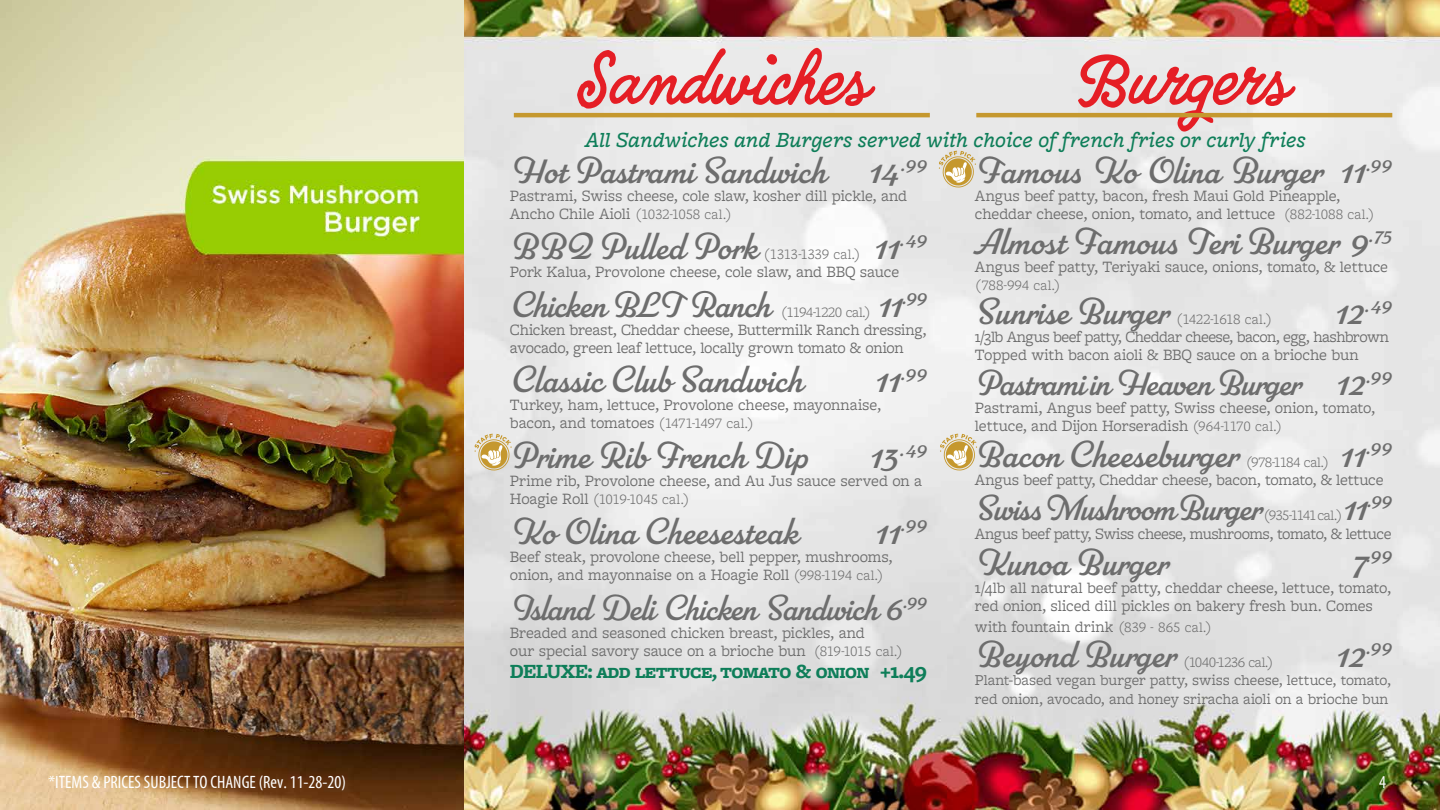
<style>
.page{position:relative;width:1440px;height:810px;background:#fff}
.page>*{position:absolute;margin:0;border:0;box-sizing:border-box;transform-origin:0 0}
.t1{font:60px "Quimby Gubernatorial";color:#e51e25}
.t2{font:37.5px "Parkside";color:#6d6d6d}
.t3{font:36.75px "Parkside";letter-spacing:-.025em;color:#6d6d6d}
.t4{font:36px "Parkside";letter-spacing:-.025em;color:#6d6d6d}
.t5{font:italic 500 22.5px "Freight Macro Pro";letter-spacing:-.01em;color:#0e7e59}
.t6{font:21.83px "Parkside";letter-spacing:.01em;color:#6d6d6d}
.t7{font:700 21px "Freight Macro Pro";letter-spacing:-.03em;color:#0e7e59}
.t8{font:condensed 18px "Myriad Pro";color:#fff}
.t9{font:16.5px/18px "Freight Macro Pro";letter-spacing:-.01em;color:#6d6d6d}
.t10{font:16.5px "Freight Macro Pro";letter-spacing:-.035em;color:#6d6d6d}
.t11{font:15.75px/19.5px "Freight Macro Pro";letter-spacing:-.01em;color:#6d6d6d}
.t12{font:300 15px "Freight Macro Pro";letter-spacing:-.04em;color:#6d6d6d}
.t13{font:300 15px "Freight Macro Pro";letter-spacing:-.065em;color:#6d6d6d}
.t14{font:300 15px "Freight Macro Pro";letter-spacing:-.005em;color:#6d6d6d}
.s1{font-weight:300;font-size:15px}
.s2{font-size:37.5px}
.s3{font-weight:400;font-size:16.5px}
.s4{font-size:22.5px}
</style>
<div class="page">
<img style="left:463px;top:0;width:977px;height:810px">
<svg style="left:474px;top:434px;width:38px;height:38px"></svg>
<svg style="left:939px;top:151px;width:37px;height:38px"></svg>
<svg style="left:940px;top:434px;width:37px;height:38px"></svg>
<hr style="left:976px;top:113px;width:416px;height:4px;background:#c5982e">
<hr style="left:514px;top:113px;width:416px;height:4px;background:#c5982e">
<img style="left:0;top:0;width:463px;height:810px">
<h1 class="t1" style="left:576px;top:47px;width:292px">Sandwiches</h1>
<h1 class="t1" style="left:1078px;top:47px;width:210px">Burgers</h1>
<h3 class="t5" style="left:585px;top:124px;width:722px">All Sandwiches and Burgers served with choice of french fries or curly fries</h3>
<h2 class="t2" style="left:510px;top:149px;width:419px">Hot Pastrami Sandwich 14<sup>.99</sup></h2>
<p class="t9" style="left:510px;top:186px;width:399px">Pastrami, Swiss cheese, cole slaw, kosher dill pickle, and<br>Ancho Chile Aioli <span class="s1">(1032-1058 cal.)</span></p>
<h2 class="t2" style="left:510px;top:224px;width:250px">BBQ Pulled Pork</h2>
<h3 class="t6" style="left:874px;top:226px;width:54px"><span class="s2">11</span>.49</h3>
<p class="t9" style="left:510px;top:262px;width:391px">Pork Kalua, Provolone cheese, cole slaw, and BBQ sauce</p>
<h3 class="t3" style="left:510px;top:283px;width:263px">Chicken BLT Ranch</h3>
<p class="t12" style="left:764px;top:244px;width:99px">(1313-1339 cal.)</p>
<h3 class="t6" style="left:878px;top:284px;width:50px"><span class="s2">11</span>.99</h3>
<p class="t9" style="left:510px;top:320px;width:418px">Chicken breast, Cheddar cheese, Buttermilk Ranch dressing, avocado, green leaf lettuce, locally grown tomato &amp; onion</p>
<h2 class="t2" style="left:510px;top:358px;width:295px">Classic Club Sandwich</h2>
<h3 class="t6" style="left:875px;top:360px;width:53px"><span class="s2">11</span>.99</h3>
<p class="t9" style="left:510px;top:395px;width:373px">Turkey, ham, lettuce, Provolone cheese, mayonnaise, bacon, and tomatoes <span class="s1">(1471-1497 cal.)</span></p>
<h2 class="t2" style="left:510px;top:434px;width:301px">Prime Rib French Dip</h2>
<h3 class="t6" style="left:870px;top:435px;width:58px"><span class="s2">13</span>.49</h3>
<p class="t9" style="left:510px;top:471px;width:414px">Prime rib, Provolone cheese, and Au Jus sauce served on a</p>
<p class="t12" style="left:510px;top:489px;width:181px"><span class="s3">Hoagie Roll</span> (1019-1045 cal.)</p>
<h2 class="t2" style="left:510px;top:509px;width:290px">Ko Olina Cheesesteak</h2>
<h3 class="t6" style="left:875px;top:511px;width:53px"><span class="s2">11</span>.99</h3>
<p class="t9" style="left:510px;top:547px;width:384px">Beef steak, provolone cheese, bell pepper, mushrooms, onion, and mayonnaise on a Hoagie Roll <span class="s1">(998-1194 cal.)</span></p>
<h3 class="t4" style="left:510px;top:586px;width:419px">Island Deli Chicken Sandwich 6<sup>.99</sup></h3>
<p class="t9" style="left:510px;top:623px;width:395px">Breaded and seasoned chicken breast, pickles, and<br>our special savory sauce on a brioche bun <span class="s1">(819-1015 cal.)</span></p>
<p class="t7" style="left:510px;top:657px;width:419px">DELUXE: add lettuce, tomato &amp; onion <span class="s4">+1.49</span></p>
<p class="t12" style="left:781px;top:301px;width:91px">(1194-1220 cal.)</p>
<h2 class="t2" style="left:975px;top:149px;width:419px">Famous Ko Olina Burger 11<sup>.99</sup></h2>
<p class="t9" style="left:975px;top:186px;width:401px">Angus beef patty, bacon, fresh Maui Gold Pineapple, cheddar cheese, onion, tomato, and lettuce <span class="s1">(882-1088 cal.)</span></p>
<h2 class="t2" style="left:975px;top:220px;width:419px">Almost Famous Teri Burger 9<sup>.75</sup></h2>
<p class="t9" style="left:975px;top:257px;width:415px">Angus beef patty, Teriyaki sauce, onions, tomato, &amp; lettuce</p>
<p class="t14" style="left:975px;top:275px;width:87px">(788-994 cal.)</p>
<h2 class="t2" style="left:975px;top:290px;width:197px">Sunrise Burger</h2>
<h3 class="t6" style="left:1336px;top:291px;width:58px"><span class="s2">12</span>.49</h3>
<p class="t9" style="left:975px;top:327px;width:416px">1/3lb Angus beef patty, Cheddar cheese, bacon, egg, hashbrown<br>Topped with bacon aioli &amp; BBQ sauce on a brioche bun</p>
<h3 class="t4" style="left:975px;top:362px;width:419px">Pastrami in Heaven Burger <span class="s2">12</span><sup>.99</sup></h3>
<p class="t9" style="left:975px;top:398px;width:402px">Pastrami, Angus beef patty, Swiss cheese, onion, tomato, lettuce, and Dijon Horseradish <span class="s1">(964-1170 cal.)</span></p>
<h2 class="t2" style="left:975px;top:432px;width:267px">Bacon Cheeseburger</h2>
<p class="t12" style="left:1176px;top:309px;width:98px">(1422-1618 cal.)</p>
<h3 class="t6" style="left:1340px;top:434px;width:53px"><span class="s2">11</span>.99</h3>
<p class="t9" style="left:975px;top:470px;width:410px">Angus beef patty, Cheddar cheese, bacon, tomato, &amp; lettuce</p>
<h3 class="t4" style="left:975px;top:487px;width:290px">Swiss Mushroom Burger</h3>
<p class="t12" style="left:1246px;top:451px;width:85px">(978-1184 cal.)</p>
<h3 class="t6" style="left:1343px;top:487px;width:50px"><span class="s2">11</span>.99</h3>
<p class="t10" style="left:975px;top:523px;width:418px">Angus beef patty, Swiss cheese, mushrooms, tomato, &amp; lettuce</p>
<h2 class="t2" style="left:975px;top:540px;width:196px">Kunoa Burger</h2>
<h3 class="t6" style="left:1352px;top:542px;width:41px"><span class="s2">7</span>.99</h3>
<p class="t9" style="left:975px;top:578px;width:418px">1/4lb all natural beef patty, cheddar cheese, lettuce, tomato, red onion, sliced dill pickles on bakery fresh bun. Comes</p>
<p class="t9" style="left:975px;top:617px;width:239px">with fountain drink <span class="s1">(839 - 865 cal.)</span></p>
<h2 class="t2" style="left:975px;top:632px;width:204px">Beyond Burger</h2>
<p class="t13" style="left:1264px;top:505px;width:81px">(935-1141 cal.)</p>
<h3 class="t6" style="left:1337px;top:634px;width:57px"><span class="s2">12</span>.99</h3>
<p class="t11" style="left:975px;top:669px;width:418px">Plant-based vegan burger patty, swiss cheese, lettuce, tomato, red onion, avocado, and honey sriracha aioli on a brioche bun</p>
<p class="t12" style="left:1183px;top:652px;width:92px">(1040-1236 cal.)</p>
<p class="t8" style="left:49px;top:771px;width:299px">*ITEMS &amp; PRICES SUBJECT TO CHANGE (Rev. 11-28-20)</p>
<p class="t8" style="left:1379px;top:771px;width:8px">4</p>
</div>
